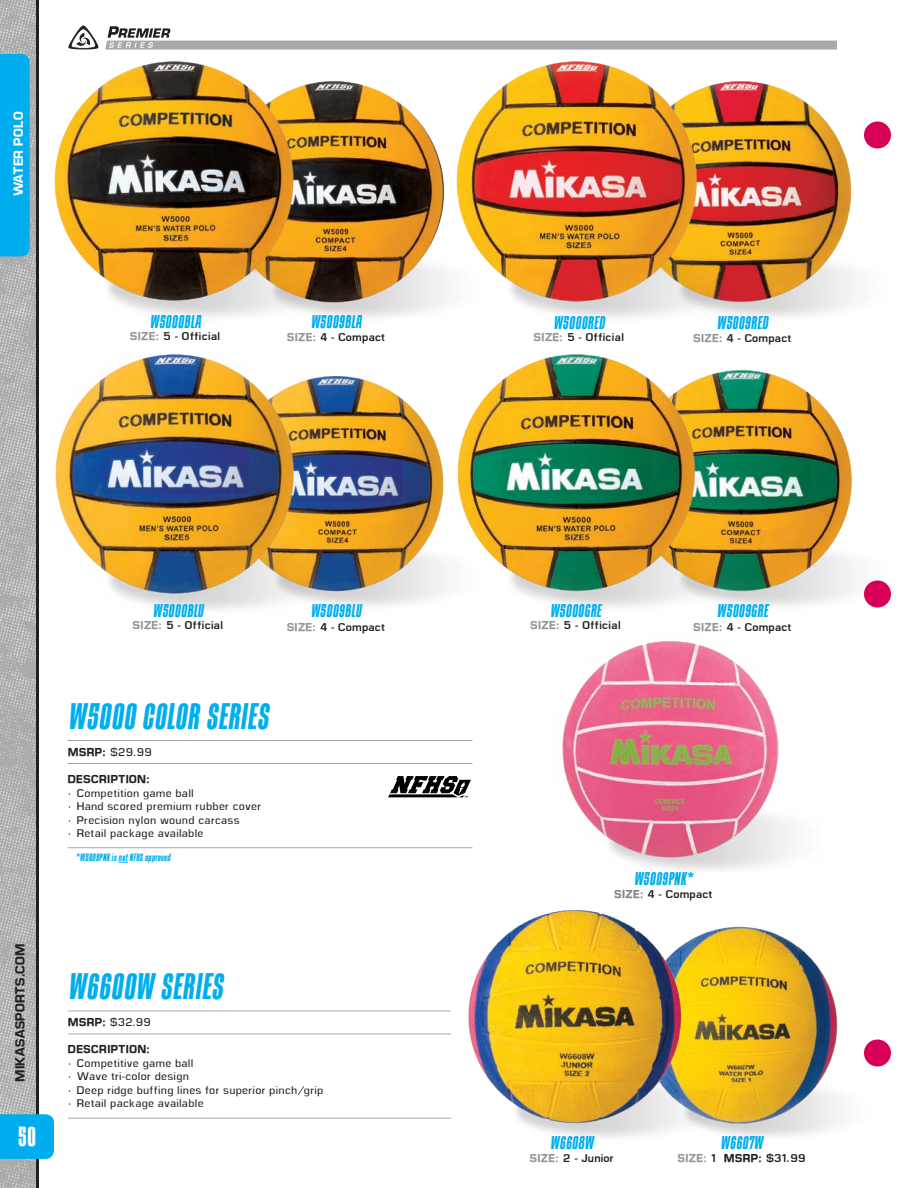
<style>
.page{position:relative;width:918px;height:1188px;background:#fff}
.page>*{position:absolute;margin:0;border:0;box-sizing:border-box;transform-origin:0 0}
.Product_Names{font:italic 700 36px "Tandelle";letter-spacing:.03em;color:#00aeef}
.t1{font:700 27px "Tandelle";color:#fff}
.Product_Names-2{font:italic 700 18px "Tandelle";letter-spacing:.03em;color:#00aeef}
.t2{font:700 12px "Mikasa Sports";letter-spacing:.015em;color:#231f20}
.t3{font:700 12px "Mikasa Sports";letter-spacing:.005em;color:#fff}
.Body_copy{font:300 10.5px "Mikasa Sports";letter-spacing:.02em;color:#231f20}
.Product_Names-3{font:10.5px "Mikasa Sports";letter-spacing:.02em;color:#231f20}
.Product_Names-4{font:10.5px "Mikasa Sports";letter-spacing:.04em;color:#231f20}
.Product_Info{font:300 10.5px/13.5px "Mikasa Sports";letter-spacing:.02em;color:#231f20}
.Product_Names-5{font:italic 700 10.5px "Tandelle";letter-spacing:.03em;color:#00aeef}
.Product_Info-2{font:700 10.5px "Mikasa Sports";letter-spacing:.035em;color:#231f20}
.s1{font-weight:700;color:#939598}
.s2{font-weight:700}
.s3{font-weight:700;color:#808285}
</style>
<div class="page">
<img style="left:0;top:0;width:36px;height:1188px">
<hr style="left:36px;top:0;width:3px;height:1188px;background:#231f20">
<img style="left:393px;top:98px;width:55px;height:218px">
<img style="left:54px;top:61px;width:339px;height:257px">
<img style="left:796px;top:96px;width:95px;height:220px">
<img style="left:456px;top:61px;width:340px;height:257px">
<div style="left:0;top:1114px;width:54px;height:45px;background:#00aeef"></div>
<div style="left:0;top:54px;width:30px;height:202px;background:#00aeef"></div>
<svg style="left:68px;top:25px;width:769px;height:25px"></svg>
<img style="left:393px;top:392px;width:54px;height:213px">
<img style="left:793px;top:383px;width:98px;height:222px">
<img style="left:457px;top:354px;width:336px;height:253px">
<img style="left:55px;top:354px;width:338px;height:256px">
<hr style="left:68px;top:763px;width:404px;height:1px;background:#a8a9ad">
<hr style="left:68px;top:1034px;width:383px;height:1px;background:#a8a9ad">
<hr style="left:68px;top:847px;width:404px;height:1px;background:#a8a9ad">
<hr style="left:68px;top:1118px;width:383px;height:1px;background:#a8a9ad">
<hr style="left:68px;top:740px;width:404px;height:1px;background:#a8a9ad">
<hr style="left:68px;top:1011px;width:383px;height:1px;background:#a8a9ad">
<svg style="left:388px;top:776px;width:83px;height:21px"></svg>
<img style="left:562px;top:641px;width:230px;height:229px">
<img style="left:769px;top:931px;width:122px;height:206px">
<img style="left:468px;top:910px;width:301px;height:228px">
<div style="left:864px;top:1040px;width:27px;height:26px;background:#d80056;border-radius:50%"></div>
<div style="left:864px;top:580px;width:27px;height:28px;background:#d80056;border-radius:50%"></div>
<div style="left:864px;top:122px;width:27px;height:26px;background:#d80056;border-radius:50%"></div>
<p class="t3" style="left:11px;top:196px;width:86px;rotate:-90deg">WATER POLO</p>
<p class="Product_Names-2" style="left:150px;top:312px;width:52px">W5000BLA</p>
<p class="Product_Names-4" style="left:130px;top:330px;width:92px"><span class="s1">SIZE:</span> 5 - Official</p>
<p class="Product_Names-2" style="left:311px;top:311px;width:52px">W5009BLA</p>
<p class="Product_Names-3" style="left:287px;top:331px;width:99px"><span class="s1">SIZE:</span> 4 - Compact</p>
<p class="t2" style="left:13px;top:1082px;width:140px;rotate:-90deg">MIKASASPORTS.COM</p>
<h2 class="t1" style="left:18px;top:1121px;width:19px">50</h2>
<p class="Product_Names-2" style="left:153px;top:601px;width:52px">W5000BLU</p>
<p class="Product_Names-4" style="left:133px;top:619px;width:92px"><span class="s1">SIZE:</span> 5 - Official</p>
<p class="Product_Names-2" style="left:311px;top:601px;width:52px">W5009BLU</p>
<p class="Product_Names-3" style="left:287px;top:621px;width:99px"><span class="s1">SIZE:</span> 4 - Compact</p>
<p class="Product_Names" style="left:68px;top:696px;width:202px">W5000 COLOR SERIES</p>
<p class="Product_Info" style="left:68px;top:745px;width:86px"><span class="s2">MSRP:</span> $29.99</p>
<p class="Product_Info" style="left:68px;top:772px;width:127px"><span class="s2">DESCRIPTION:<br></span>· Competition game ball</p>
<p class="Body_copy" style="left:68px;top:800px;width:195px">· Hand scored premium rubber cover</p>
<p class="Body_copy" style="left:68px;top:813px;width:173px">· Precision nylon wound carcass</p>
<p class="Body_copy" style="left:68px;top:827px;width:137px">· Retail package available</p>
<p class="Product_Names-5" style="left:76px;top:851px;width:96px">*W5009PNK is not NFHS approved</p>
<p class="Product_Names" style="left:68px;top:966px;width:156px">W6600W SERIES</p>
<p class="Product_Info" style="left:68px;top:1015px;width:84px"><span class="s2">MSRP:</span> $32.99</p>
<p class="Product_Info-2" style="left:68px;top:1043px;width:84px">DESCRIPTION:</p>
<p class="Body_copy" style="left:68px;top:1056px;width:127px">· Competitive game ball</p>
<p class="Body_copy" style="left:68px;top:1070px;width:123px">· Wave tri-color design</p>
<p class="Body_copy" style="left:68px;top:1083px;width:257px">· Deep ridge buffing lines for superior pinch/grip</p>
<p class="Body_copy" style="left:68px;top:1097px;width:137px">· Retail package available</p>
<p class="Product_Names-2" style="left:553px;top:312px;width:53px">W5000RED</p>
<p class="Product_Names-4" style="left:534px;top:330px;width:92px"><span class="s1">SIZE:</span> 5 - Official</p>
<p class="Product_Names-2" style="left:717px;top:312px;width:53px">W5009RED</p>
<p class="Product_Names-3" style="left:693px;top:332px;width:99px"><span class="s1">SIZE:</span> 4 - Compact</p>
<p class="Product_Names-2" style="left:550px;top:601px;width:53px">W5000GRE</p>
<p class="Product_Names-4" style="left:531px;top:619px;width:92px"><span class="s1">SIZE:</span> 5 - Official</p>
<p class="Product_Names-2" style="left:717px;top:601px;width:53px">W5009GRE</p>
<p class="Product_Names-3" style="left:694px;top:621px;width:99px"><span class="s1">SIZE:</span> 4 - Compact</p>
<p class="Product_Names-2" style="left:634px;top:868px;width:60px">W5009PNK*</p>
<p class="Product_Names-3" style="left:615px;top:888px;width:99px"><span class="s3">SIZE:</span> 4 - Compact</p>
<p class="Product_Names-2" style="left:550px;top:1132px;width:44px">W6608W</p>
<p class="Product_Names-3" style="left:530px;top:1152px;width:85px"><span class="s1">SIZE:</span> 2 - Junior</p>
<p class="Product_Names-2" style="left:721px;top:1132px;width:44px">W6607W</p>
<p class="Product_Names-3" style="left:678px;top:1152px;width:129px"><span class="s1">SIZE:</span> 1 <span class="s2">MSRP:</span> $31.99</p>
</div>
